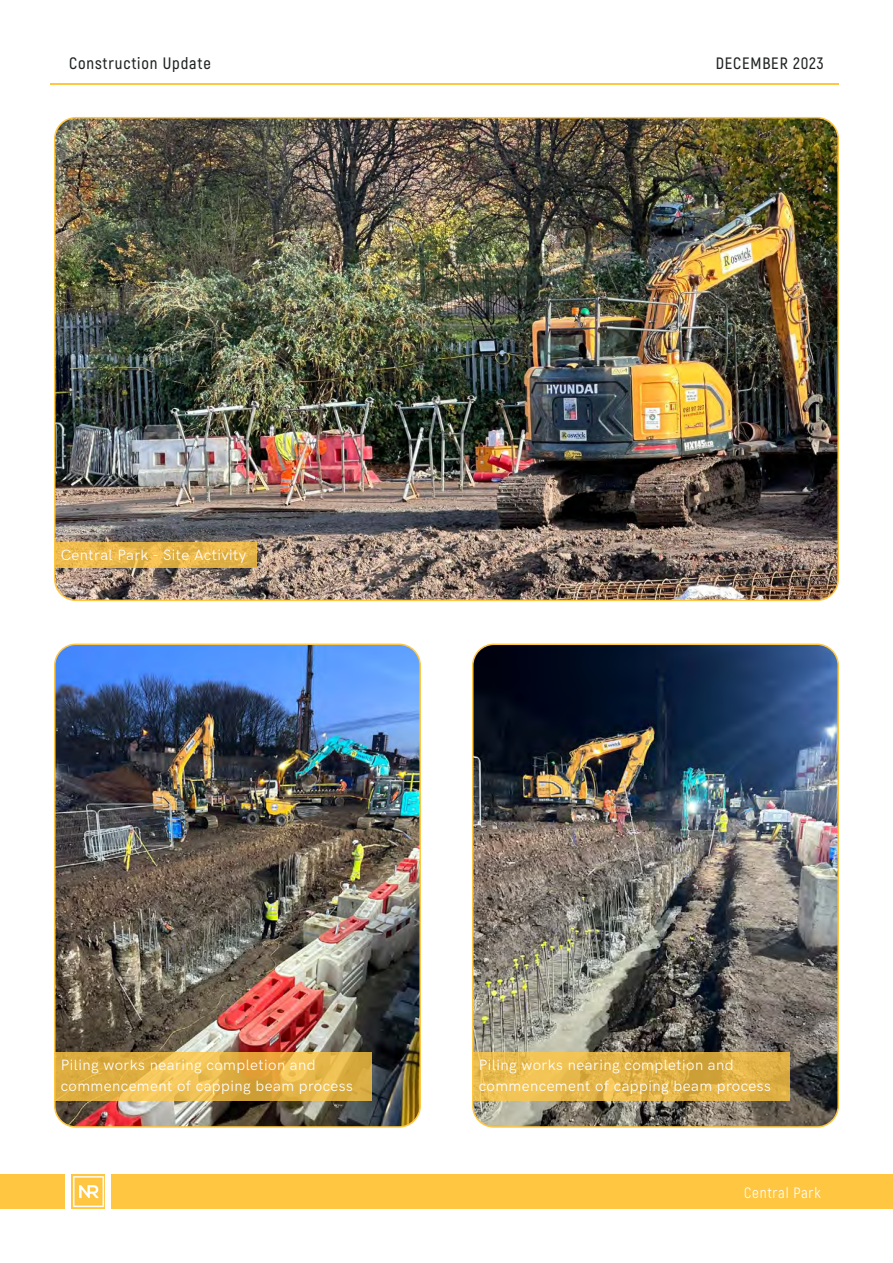
<style>
.page{position:relative;width:893px;height:1263px;background:#fff}
.page>*{position:absolute;margin:0;border:0;box-sizing:border-box;transform-origin:0 0}
.t1{font:600 16.5px "Akrobat";letter-spacing:.05em;color:#202323}
.t2{font:15px/21px "HK Grotesk Regular Legacy";letter-spacing:.03em;color:#fff}
.t3{font:15px "Akrobat";letter-spacing:.05em;color:#fff}
</style>
<div class="page">
<hr style="left:50px;top:83px;width:788px;height:1px;background:#ffc641">
<div style="left:112px;top:1175px;width:781px;height:34px;background:#ffc641"></div>
<img style="left:72px;top:1175px;width:33px;height:34px">
<div style="left:0;top:1175px;width:65px;height:34px;background:#ffc641"></div>
<img style="left:57px;top:120px;width:779px;height:478px">
<svg style="left:54px;top:542px;width:202px;height:25px;background:#e8b74a"></svg>
<img style="left:57px;top:646px;width:361px;height:479px">
<div style="left:54px;top:643px;width:367px;height:485px;border:2px solid #ffc641;border-radius:21px"></div>
<svg style="left:54px;top:1052px;width:317px;height:48px;background:#e4b447"></svg>
<img style="left:475px;top:646px;width:361px;height:479px">
<div style="left:472px;top:643px;width:367px;height:485px;border:2px solid #ffc641;border-radius:21px"></div>
<svg style="left:472px;top:1052px;width:317px;height:48px;background:#e3b549"></svg>
<p class="t1" style="left:69px;top:53px;width:143px">Construction Update</p>
<p class="t1" style="left:716px;top:53px;width:109px">DECEMBER 2023</p>
<p class="t2" style="left:61px;top:543px;width:187px">Central Park - Site Activity</p>
<p class="t2" style="left:61px;top:1053px;width:294px">Piling works nearing completion and commencement of capping beam process</p>
<p class="t2" style="left:479px;top:1053px;width:294px">Piling works nearing completion and commencement of capping beam process</p>
<p class="t3" style="left:744px;top:1183px;width:78px">Central Park</p>
</div>
